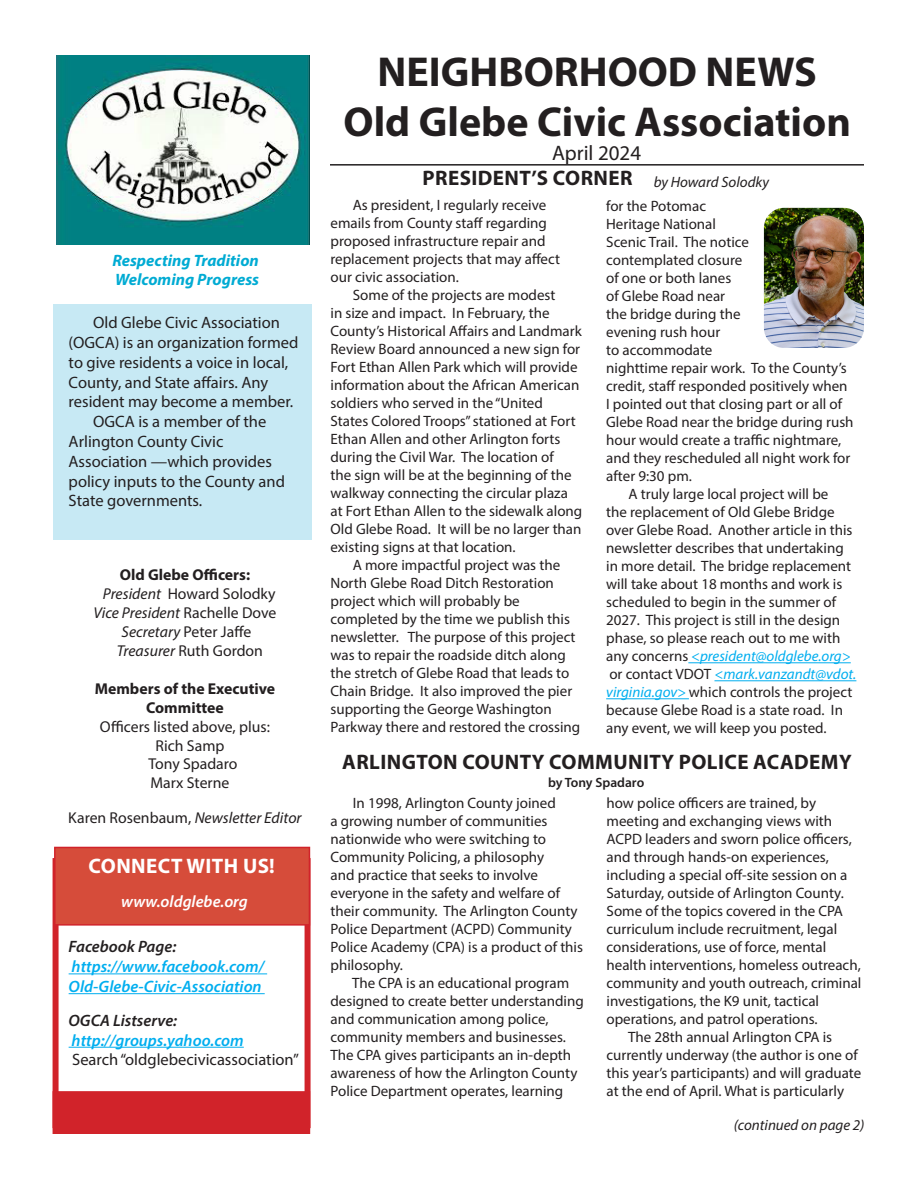
<style>
.page{position:relative;width:918px;height:1188px;background:#fff}
.page>*{position:absolute;margin:0;border:0;box-sizing:border-box;transform-origin:0 0}
.FRONT_PAGE_HEADING{font:700 42px "Myriad Pro";color:#231f20}
.STORY_HEADING{font:700 21px "Myriad Pro";letter-spacing:.02em;color:#231f20}
.STORY_HEADING-2{font:700 21px "Myriad Pro";letter-spacing:.02em;color:#fff}
.Date{font:21px "Myriad Pro";color:#231f20}
.Front_page_sidebar{font:16.5px/19.8px "Myriad Pro";color:#231f20}
.web_link{font:italic 600 16.5px/19.8px "Myriad Pro";color:#00aeef}
.Front_page_sidebar-2{font:italic 700 16.5px "Myriad Pro";color:#00abd3}
.Front_page_sidebar-3{font:italic 600 16.5px "Myriad Pro";color:#231f20}
.Front_page_sidebar-4{font:italic 600 16.5px "Myriad Pro";color:#fff}
.Front_page_sidebar-5{font:15.75px "Myriad Pro";color:#231f20}
.Front_page_sidebar-6{font:italic 15.75px "Myriad Pro";color:#231f20}
.Front_page_sidebar-7{font:700 15.75px/18.9px "Myriad Pro";color:#231f20;text-align:center}
.t1{font:15px/18px "Myriad Pro";color:#231f20}
.author{font:italic 15px "Myriad Pro";color:#231f20}
.t2{font:600 13.5px "Myriad Pro";color:#231f20}
.s1{font-style:italic}
.s2{font-style:normal}
.s3{font-style:italic;color:#00aeef}
</style>
<div class="page">
<div style="left:53px;top:858px;width:258px;height:270px;background:#fff;border:6px solid #d1232a"></div>
<img style="left:57px;top:56px;width:252px;height:188px">
<div style="left:53px;top:305px;width:259px;height:235px;background:#c7e9f4"></div>
<hr style="left:330px;top:164px;width:534px;height:2px;background:#231f20">
<div style="left:54px;top:847px;width:256px;height:79px;background:#d64c3a;border:2px solid #d1232a"></div>
<hr style="left:69px;top:973px;width:198px;height:1px;background:#00aeef">
<hr style="left:69px;top:993px;width:196px;height:1px;background:#00aeef">
<hr style="left:69px;top:1047px;width:175px;height:1px;background:#00aeef">
<div style="left:53px;top:1091px;width:257px;height:43px;background:#d1232a;border:3px solid #d1232a"></div>
<img style="left:764px;top:208px;width:100px;height:140px">
<hr style="left:688px;top:662px;width:163px;height:1px;background:#00aeef">
<hr style="left:714px;top:680px;width:142px;height:1px;background:#00aeef">
<hr style="left:606px;top:698px;width:83px;height:1px;background:#00aeef">
<p class="Front_page_sidebar-2" style="left:112px;top:249px;width:148px">Respecting Tradition</p>
<p class="Front_page_sidebar-2" style="left:115px;top:269px;width:146px">Welcoming Progress</p>
<p class="Front_page_sidebar" style="left:69px;top:313px;width:231px;text-indent:24px">Old Glebe Civic Association (OGCA) is an organization formed to give residents a voice in local,<br>County, and State affairs. Any resident may become a member.</p>
<p class="Front_page_sidebar" style="left:69px;top:412px;width:218px;text-indent:24px">OGCA is a member of the<br>Arlington County Civic<br>Association —which provides policy inputs to the County and<br>State governments.</p>
<p class="Front_page_sidebar-7" style="left:120px;top:565px;width:132px">Old Glebe Officers:</p>
<p class="Front_page_sidebar-5" style="left:103px;top:584px;width:174px"><span class="s1">President</span> Howard Solodky</p>
<p class="Front_page_sidebar-6" style="left:94px;top:603px;width:184px">Vice President <span class="s2">Rachelle Dove</span></p>
<p class="Front_page_sidebar-5" style="left:122px;top:622px;width:131px"><span class="s1">Secretary</span> Peter Jaffe</p>
<p class="Front_page_sidebar-5" style="left:117px;top:641px;width:148px"><span class="s1">Treasurer</span> Ruth Gordon</p>
<p class="Front_page_sidebar-7" style="left:95px;top:679px;width:182px">Members of the Executive<br>Committee</p>
<p class="Front_page_sidebar-5" style="left:100px;top:717px;width:172px">Officers listed above, plus:</p>
<p class="Front_page_sidebar-5" style="left:155px;top:736px;width:70px">Rich Samp</p>
<p class="Front_page_sidebar-5" style="left:148px;top:754px;width:91px">Tony Spadaro</p>
<p class="Front_page_sidebar-5" style="left:150px;top:773px;width:80px">Marx Sterne</p>
<p class="Front_page_sidebar-6" style="left:68px;top:808px;width:235px"><span class="s2">Karen Rosenbaum,</span> Newsletter Editor</p>
<p class="STORY_HEADING-2" style="left:89px;top:853px;width:188px">CONNECT WITH US!</p>
<p class="Front_page_sidebar-4" style="left:121px;top:891px;width:128px">www.oldglebe.org</p>
<p class="Front_page_sidebar-3" style="left:69px;top:936px;width:109px">Facebook Page:</p>
<p class="web_link" style="left:69px;top:956px;width:197px">https://www.facebook.com/<br>Old-Glebe-Civic-Association</p>
<p class="Front_page_sidebar-3" style="left:69px;top:1010px;width:110px">OGCA Listserve:</p>
<p class="web_link" style="left:72px;top:1030px;width:174px">http://groups.yahoo.com</p>
<p class="Front_page_sidebar" style="left:72px;top:1050px;width:228px">Search “oldglebecivicassociation”</p>
<p class="FRONT_PAGE_HEADING" style="left:377px;top:44px;width:441px">NEIGHBORHOOD NEWS</p>
<p class="FRONT_PAGE_HEADING" style="left:343px;top:94px;width:509px">Old Glebe Civic Association</p>
<p class="Date" style="left:552px;top:140px;width:91px">April 2024</p>
<p class="STORY_HEADING" style="left:423px;top:165px;width:211px">PRESIDENT’S CORNER</p>
<p class="author" style="left:654px;top:173px;width:117px">by Howard Solodky</p>
<p class="t1" style="left:331px;top:196px;width:231px;text-indent:22px">As president, I regularly receive emails from County staff regarding proposed infrastructure repair and replacement projects that may affect our civic association.</p>
<p class="t1" style="left:331px;top:286px;width:253px;text-indent:22px">Some of the projects are modest<br>in size and impact. In February, the County’s Historical Affairs and Landmark Review Board announced a new sign for Fort Ethan Allen Park which will provide information about the African American soldiers who served in the “United States Colored Troops” stationed at Fort Ethan Allen and other Arlington forts during the Civil War. The location of<br>the sign will be at the beginning of the walkway connecting the circular plaza at Fort Ethan Allen to the sidewalk along Old Glebe Road. It will be no larger than existing signs at that location.</p>
<p class="t1" style="left:331px;top:556px;width:251px;text-indent:22px">A more impactful project was the North Glebe Road Ditch Restoration project which will probably be completed by the time we publish this newsletter. The purpose of this project was to repair the roadside ditch along the stretch of Glebe Road that leads to Chain Bridge. It also improved the pier supporting the George Washington Parkway there and restored the crossing</p>
<p class="t1" style="left:606px;top:197px;width:249px">for the Potomac<br>Heritage National<br>Scenic Trail. The notice<br>contemplated closure<br>of one or both lanes<br>of Glebe Road near<br>the bridge during the<br>evening rush hour<br>to accommodate<br>nighttime repair work. To the County’s credit, staff responded positively when<br>I pointed out that closing part or all of<br>Glebe Road near the bridge during rush hour would create a traffic nightmare, and they rescheduled all night work for after 9:30 pm.</p>
<p class="t1" style="left:606px;top:485px;width:248px;text-indent:22px">A truly large local project will be the replacement of Old Glebe Bridge over Glebe Road. Another article in this newsletter describes that undertaking in more detail. The bridge replacement will take about 18 months and work is scheduled to begin in the summer of 2027. This project is still in the design phase, so please reach out to me with any concerns <span class="s3">&lt;president@oldglebe.org&gt;</span></p>
<p class="t1" style="left:606px;top:665px;width:252px">or contact VDOT <span class="s3">&lt;mark.vanzandt@vdot. virginia.gov&gt;</span> which controls the project because Glebe Road is a state road. In any event, we will keep you posted.</p>
<p class="STORY_HEADING" style="left:342px;top:749px;width:511px">ARLINGTON COUNTY COMMUNITY POLICE ACADEMY</p>
<p class="t2" style="left:548px;top:774px;width:98px">by Tony Spadaro</p>
<p class="t1" style="left:331px;top:794px;width:254px;text-indent:22px">In 1998, Arlington County joined<br>a growing number of communities nationwide who were switching to Community Policing, a philosophy<br>and practice that seeks to involve everyone in the safety and welfare of their community. The Arlington County Police Department (ACPD) Community Police Academy (CPA) is a product of this philosophy.</p>
<p class="t1" style="left:331px;top:974px;width:255px;text-indent:22px">The CPA is an educational program designed to create better understanding and communication among police, community members and businesses.<br>The CPA gives participants an in-depth awareness of how the Arlington County Police Department operates, learning</p>
<p class="t1" style="left:607px;top:794px;width:257px">how police officers are trained, by meeting and exchanging views with ACPD leaders and sworn police officers, and through hands-on experiences, including a special off-site session on a Saturday, outside of Arlington County.<br>Some of the topics covered in the CPA curriculum include recruitment, legal considerations, use of force, mental health interventions, homeless outreach, community and youth outreach, criminal investigations, the K9 unit, tactical operations, and patrol operations.</p>
<p class="t1" style="left:607px;top:1028px;width:256px;text-indent:22px">The 28th annual Arlington CPA is currently underway (the author is one of this year’s participants) and will graduate at the end of April. What is particularly</p>
<p class="author" style="left:734px;top:1116px;width:132px">(continued on page 2)</p>
</div>
